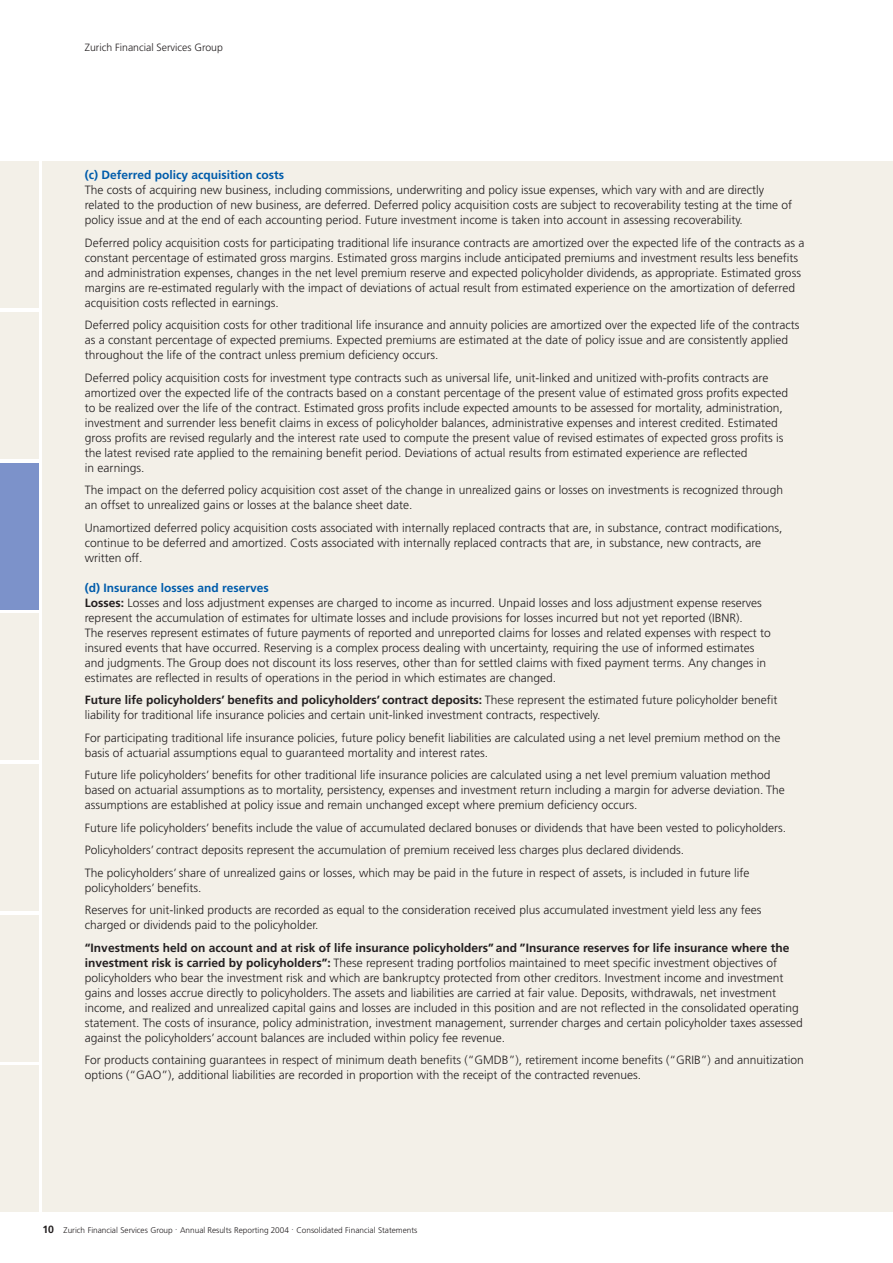
<style>
.page{position:relative;width:893px;height:1263px;background:#fff}
.page>*{position:absolute;margin:0;border:0;box-sizing:border-box;transform-origin:0 0}
.t1{font:300 12px/15px "Frutiger";color:#231f20}
.t2{font:700 12px "Frutiger";color:#005cab}
.t3{font:300 10.5px "Frutiger";color:#231f20}
.t4{font:300 8.25px "Frutiger";color:#231f20}
.s1{font-weight:700;color:#005cab}
.s2{font-weight:700}
.s3{font-weight:700;font-size:10.5px}
</style>
<div class="page">
<div style="left:42px;top:162px;width:850px;height:1050px;background:#f3f0e8"></div>
<div style="left:0;top:162px;width:38px;height:146px;background:#f3f0e8"></div>
<div style="left:0;top:312px;width:38px;height:147px;background:#f3f0e8"></div>
<div style="left:0;top:463px;width:38px;height:146px;background:#7c92ca"></div>
<div style="left:0;top:614px;width:38px;height:146px;background:#f3f0e8"></div>
<div style="left:0;top:764px;width:38px;height:147px;background:#f3f0e8"></div>
<div style="left:0;top:915px;width:38px;height:146px;background:#f3f0e8"></div>
<div style="left:0;top:1066px;width:38px;height:146px;background:#f3f0e8"></div>
<p class="t3" style="left:85px;top:43px;width:140px">Zurich Financial Services Group</p>
<p class="t2" style="left:85px;top:170px;width:201px">(c) Deferred policy acquisition costs</p>
<p class="t1" style="left:85px;top:183px;width:709px">The costs of acquiring new business, including commissions, underwriting and policy issue expenses, which vary with and are directly related to the production of new business, are deferred. Deferred policy acquisition costs are subject to recoverability testing at the time of policy issue and at the end of each accounting period. Future investment income is taken into account in assessing recoverability.</p>
<p class="t1" style="left:85px;top:236px;width:721px">Deferred policy acquisition costs for participating traditional life insurance contracts are amortized over the expected life of the contracts as a constant percentage of estimated gross margins. Estimated gross margins include anticipated premiums and investment results less benefits and administration expenses, changes in the net level premium reserve and expected policyholder dividends, as appropriate. Estimated gross margins are re-estimated regularly with the impact of deviations of actual result from estimated experience on the amortization of deferred acquisition costs reflected in earnings.</p>
<p class="t1" style="left:85px;top:318px;width:716px">Deferred policy acquisition costs for other traditional life insurance and annuity policies are amortized over the expected life of the contracts as a constant percentage of expected premiums. Expected premiums are estimated at the date of policy issue and are consistently applied throughout the life of the contract unless premium deficiency occurs.</p>
<p class="t1" style="left:85px;top:371px;width:705px">Deferred policy acquisition costs for investment type contracts such as universal life, unit-linked and unitized with-profits contracts are amortized over the expected life of the contracts based on a constant percentage of the present value of estimated gross profits expected to be realized over the life of the contract. Estimated gross profits include expected amounts to be assessed for mortality, administration, investment and surrender less benefit claims in excess of policyholder balances, administrative expenses and interest credited. Estimated gross profits are revised regularly and the interest rate used to compute the present value of revised estimates of expected gross profits is the latest revised rate applied to the remaining benefit period. Deviations of actual results from estimated experience are reflected<br>in earnings.</p>
<p class="t1" style="left:85px;top:483px;width:699px">The impact on the deferred policy acquisition cost asset of the change in unrealized gains or losses on investments is recognized through an offset to unrealized gains or losses at the balance sheet date.</p>
<p class="t1" style="left:85px;top:521px;width:699px">Unamortized deferred policy acquisition costs associated with internally replaced contracts that are, in substance, contract modifications, continue to be deferred and amortized. Costs associated with internally replaced contracts that are, in substance, new contracts, are written off.</p>
<p class="t1" style="left:85px;top:581px;width:687px"><span class="s1">(d) Insurance losses and reserves<br></span><span class="s2">Losses:</span> Losses and loss adjustment expenses are charged to income as incurred. Unpaid losses and loss adjustment expense reserves represent the accumulation of estimates for ultimate losses and include provisions for losses incurred but not yet reported (IBNR).<br>The reserves represent estimates of future payments of reported and unreported claims for losses and related expenses with respect to insured events that have occurred. Reserving is a complex process dealing with uncertainty, requiring the use of informed estimates and judgments. The Group does not discount its loss reserves, other than for settled claims with fixed payment terms. Any changes in estimates are reflected in results of operations in the period in which estimates are changed.</p>
<p class="t1" style="left:85px;top:693px;width:694px"><span class="s2">Future life policyholders’ benefits and policyholders’ contract deposits:</span> These represent the estimated future policyholder benefit liability for traditional life insurance policies and certain unit-linked investment contracts, respectively.</p>
<p class="t1" style="left:85px;top:731px;width:697px">For participating traditional life insurance policies, future policy benefit liabilities are calculated using a net level premium method on the basis of actuarial assumptions equal to guaranteed mortality and interest rates.</p>
<p class="t1" style="left:85px;top:768px;width:701px">Future life policyholders’ benefits for other traditional life insurance policies are calculated using a net level premium valuation method based on actuarial assumptions as to mortality, persistency, expenses and investment return including a margin for adverse deviation. The assumptions are established at policy issue and remain unchanged except where premium deficiency occurs.</p>
<p class="t1" style="left:85px;top:817px;width:702px;line-height:22.5px">Future life policyholders’ benefits include the value of accumulated declared bonuses or dividends that have been vested to policyholders.<br>Policyholders’ contract deposits represent the accumulation of premium received less charges plus declared dividends.<br>The policyholders’ share of unrealized gains or losses, which may be paid in the future in respect of assets, is included in future life</p>
<p class="t1" style="left:85px;top:877px;width:678px;line-height:22.5px">policyholders’ benefits.<br>Reserves for unit-linked products are recorded as equal to the consideration received plus accumulated investment yield less any fees</p>
<p class="t1" style="left:85px;top:918px;width:235px">charged or dividends paid to the policyholder.</p>
<p class="t1" style="left:85px;top:941px;width:719px"><span class="s2">“Investments held on account and at risk of life insurance policyholders” and ”Insurance reserves for life insurance where the investment risk is carried by policyholders”:</span> These represent trading portfolios maintained to meet specific investment objectives of policyholders who bear the investment risk and which are bankruptcy protected from other creditors. Investment income and investment gains and losses accrue directly to policyholders. The assets and liabilities are carried at fair value. Deposits, withdrawals, net investment income, and realized and unrealized capital gains and losses are included in this position and are not reflected in the consolidated operating statement. The costs of insurance, policy administration, investment management, surrender charges and certain policyholder taxes assessed against the policyholders’ account balances are included within policy fee revenue.</p>
<p class="t1" style="left:85px;top:1053px;width:720px">For products containing guarantees in respect of minimum death benefits (“GMDB”), retirement income benefits (“GRIB”) and annuitization options (“GAO”), additional liabilities are recorded in proportion with the receipt of the contracted revenues.</p>
<p class="t4" style="left:42px;top:1227px;width:376px"><span class="s3">10</span> Zurich Financial Services Group . Annual Results Reporting 2004 . Consolidated Financial Statements</p>
</div>
